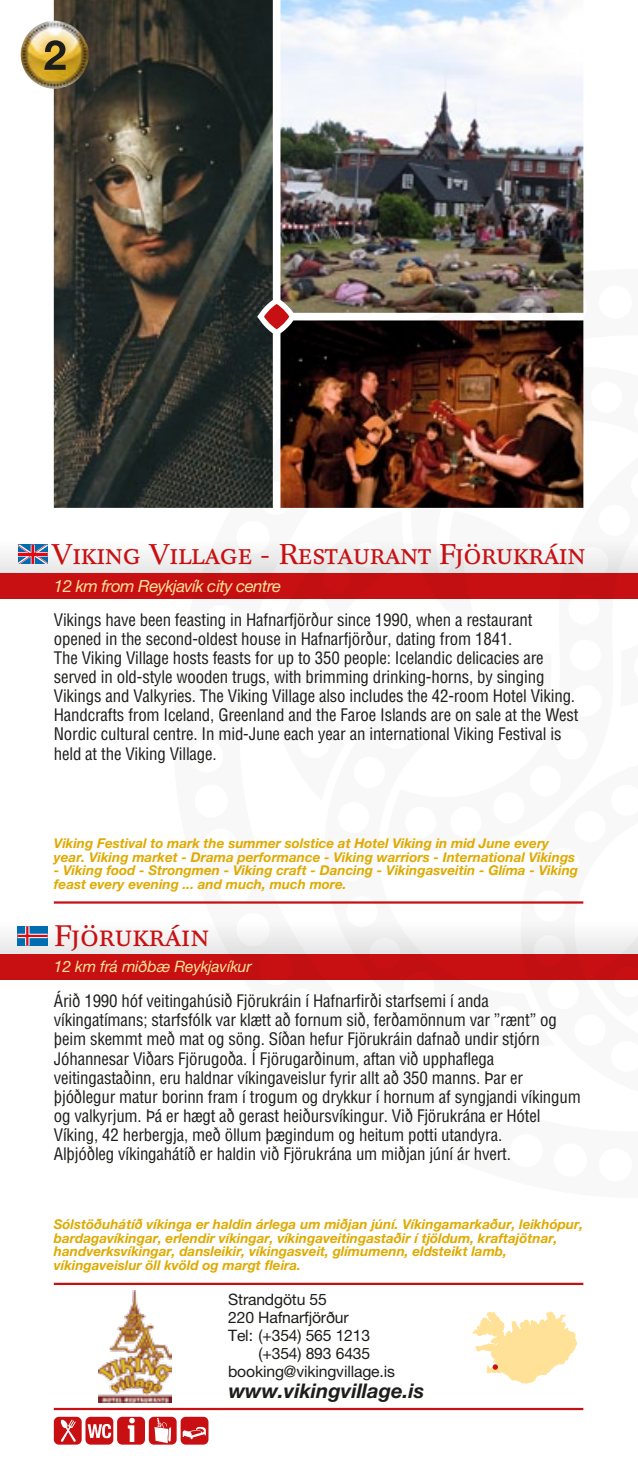
<style>
.page{position:relative;width:638px;height:1467px;background:#fff}
.page>*{position:absolute;margin:0;border:0;box-sizing:border-box;transform-origin:0 0}
.t1{font:29.25px "Concorde BEIS Regular SC";color:#c81013}
.t2{font:28.12px "Concorde BEIS Regular SC";letter-spacing:-.01em;color:#c81013}
.t3{font:italic 700 20.25px "Helvetica Neue IS";color:#1d1d1b}
.t4{font:condensed 16.88px/19.1px "Helvetica IS";letter-spacing:-.01em;color:#1d1d1b}
.t5{font:italic 16.88px "Helvetica Neue IS";letter-spacing:-.03em;color:#ffe297}
.t6{font:15.75px "Helvetica Neue IS";letter-spacing:-.01em;color:#1d1d1b}
.t7{font:italic 15.75px "Helvetica Neue IS";letter-spacing:-.01em;color:#ffe297}
.t8{font:italic 700 13.5px/13.5px "Helvetica Neue IS";color:#e0aa00}
</style>
<div class="page">
<div style="left:0;top:912px;width:638px;height:42px;background:linear-gradient(to bottom,#fff,#e8e8e8)"></div>
<div style="left:0;top:954px;width:638px;height:26px;background:#c81013"></div>
<div style="left:0;top:530px;width:638px;height:43px;background:linear-gradient(to bottom,#fff,#e8e8e7)"></div>
<div style="left:0;top:573px;width:638px;height:26px;background:#c81013"></div>
<svg style="left:173px;top:269px;width:465px;height:685px"></svg>
<div style="left:181px;top:1417px;width:27px;height:28px;background:#c81013;border-radius:5px"></div>
<svg style="left:183px;top:1427px;width:23px;height:12px"></svg>
<div style="left:54px;top:1417px;width:28px;height:28px;background:#c81013;border-radius:5px"></div>
<svg style="left:61px;top:1419px;width:15px;height:23px"></svg>
<div style="left:117px;top:1417px;width:28px;height:28px;background:#c81013;border-radius:5px"></div>
<svg style="left:128px;top:1418px;width:7px;height:24px"></svg>
<div style="left:85px;top:1417px;width:28px;height:28px;background:#c81013;border-radius:5px"></div>
<svg style="left:88px;top:1424px;width:23px;height:14px"></svg>
<div style="left:149px;top:1417px;width:28px;height:28px;background:#c81013;border-radius:5px"></div>
<svg style="left:154px;top:1418px;width:17px;height:25px"></svg>
<hr style="left:54px;top:1408px;width:529px;height:2px;background:#c81013">
<hr style="left:54px;top:1283px;width:529px;height:2px;background:#c81013">
<hr style="left:54px;top:901px;width:529px;height:3px;background:#c81013">
<svg style="left:473px;top:1312px;width:104px;height:71px"></svg>
<img style="left:280px;top:0;width:303px;height:313px">
<img style="left:280px;top:320px;width:303px;height:188px">
<img style="left:54px;top:0;width:219px;height:508px">
<svg style="left:264px;top:304px;width:25px;height:25px"></svg>
<img style="left:99px;top:1290px;width:72px;height:112px">
<svg style="left:18px;top:545px;width:30px;height:19px"></svg>
<svg style="left:18px;top:926px;width:30px;height:20px"></svg>
<img style="left:21px;top:21px;width:68px;height:68px">
<svg style="left:44px;top:40px;width:22px;height:30px"></svg>
<h2 class="t2" style="left:52px;top:538px;width:535px">Viking Village - Restaurant Fjörukráin</h2>
<p class="t5" style="left:54px;top:575px;width:229px">12 km from Reykjavík city centre</p>
<p class="t4" style="left:54px;top:610px;width:526px">Vikings have been feasting in Hafnarfjör›ur since 1990, when a restaurant opened in the second-oldest house in Hafnarfjör›ur, dating from 1841.<br>The Viking Village hosts feasts for up to 350 people: Icelandic delicacies are served in old-style wooden trugs, with brimming drinking-horns, by singing Vikings and Valkyries. The Viking Village also includes the 42-room Hotel Viking.<br>Handcrafts from Iceland, Greenland and the Faroe Islands are on sale at the West Nordic cultural centre. In mid-June each year an international Viking Festival is held at the Viking Village.</p>
<p class="t8" style="left:54px;top:836px;width:523px">Viking Festival to mark the summer solstice at Hotel Viking in mid June every year. Viking market - Drama performance - Viking warriors - International Vikings</p>
<p class="t8" style="left:54px;top:863px;width:526px">- Viking food - Strongmen - Viking craft - Dancing - Vikingasveitin - Glíma - Viking feast every evening ... and much, much more.</p>
<h1 class="t1" style="left:54px;top:919px;width:157px">Fjörukráin</h1>
<p class="t7" style="left:54px;top:957px;width:199px">12 km frá mi›bæ Reykjavíkur</p>
<p class="t4" style="left:54px;top:991px;width:528px">Ári› 1990 hóf veitingahúsi› Fjörukráin í Hafnarfir›i starfsemi í anda víkingatímans; starfsfólk var klætt a› fornum si›, fer›amönnum var ”rænt” og þeim skemmt me› mat og söng. Sí›an hefur Fjörukráin dafna› undir stjórn Jóhannesar Vi›ars Fjörugo›a. Í Fjörugar›inum, aftan vi› upphaflega veitingasta›inn, eru haldnar víkingaveislur fyrir allt a› 350 manns. Þar er þjó›legur matur borinn fram í trogum og drykkur í hornum af syngjandi víkingum og valkyrjum. Þá er hægt a› gerast hei›ursvíkingur. Vi› Fjörukrána er Hótel Víking, 42 herbergja, me› öllum þægindum og heitum potti utandyra.<br>Alþjó›leg víkingahátí› er haldin vi› Fjörukrána um mi›jan júní ár hvert.</p>
<p class="t8" style="left:54px;top:1218px;width:531px">Sólstö›uhátí› víkinga er haldin árlega um mi›jan júní. Víkingamarka›ur, leikhópur, bardagavíkingar, erlendir víkingar, víkingaveitingasta›ir í tjöldum, kraftajötnar, handverksvíkingar, dansleikir, víkingasveit, glímumenn, eldsteikt lamb, víkingaveislur öll kvöld og margt fleira.</p>
<p class="t6" style="left:228px;top:1290px;width:100px">Strandgötu 55</p>
<p class="t6" style="left:228px;top:1308px;width:122px">220 Hafnarfjör›ur</p>
<p class="t6" style="left:228px;top:1326px;width:144px">Tel: (+354) 565 1213</p>
<p class="t6" style="left:258px;top:1344px;width:113px">(+354) 893 6435</p>
<p class="t6" style="left:228px;top:1362px;width:168px">booking@vikingvillage.is</p>
<p class="t3" style="left:229px;top:1378px;width:197px">www.vikingvillage.is</p>
</div>
